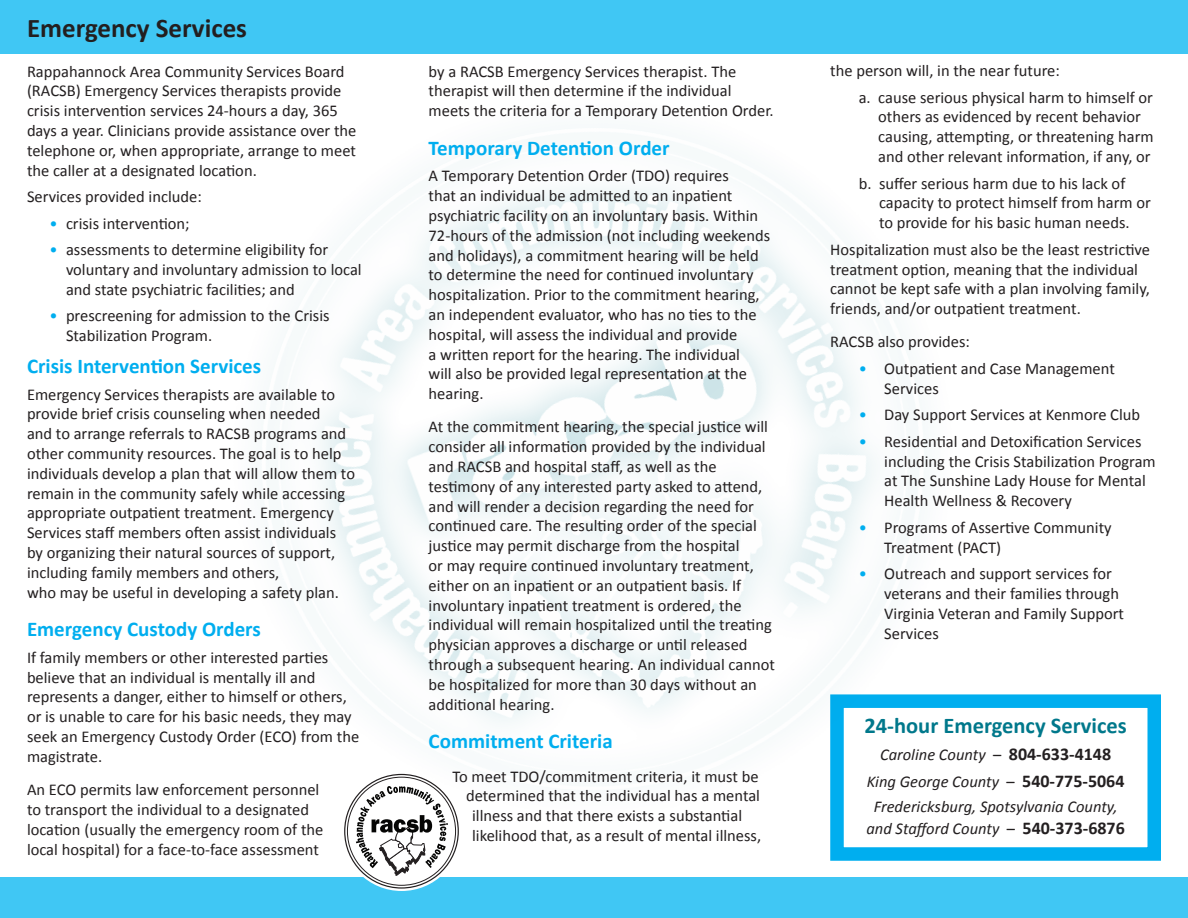
<style>
.page{position:relative;width:1188px;height:918px;background:#fff}
.page>*{position:absolute;margin:0;border:0;box-sizing:border-box;transform-origin:0 0}
.t1{font:700 27px "Calibri";color:#231f20}
.t2{font:700 22.5px "Calibri";color:#00788b}
.t3{font:700 21px "Calibri";color:#00aeef}
.t4{font:16.5px/19.8px "Calibri";color:#231f20}
.t5{font:italic 16.5px/21.6px "Calibri";color:#231f20;text-align:center}
.s1{color:#00aeef}
.s2{font-style:normal}
.s3{font-weight:700;font-style:normal;font-size:18px}
</style>
<div class="page">
<div style="left:830px;top:694px;width:331px;height:167px;border:14px solid #00aeef"></div>
<div style="left:0;top:0;width:1188px;height:54px;background:#40c7f4"></div>
<svg style="left:121px;top:694px;width:945px;height:184px"></svg>
<img style="left:218px;top:180px;width:752px;height:653px">
<div style="left:0;top:878px;width:1188px;height:40px;background:#40c7f4"></div>
<svg style="left:344px;top:773px;width:115px;height:116px"></svg>
<p class="t1" style="left:27px;top:11px;width:222px">Emergency Services</p>
<p class="t4" style="left:27px;top:61px;width:331px">Rappahannock Area Community Services Board (RACSB) Emergency Services therapists provide crisis intervention services 24-hours a day, 365 days a year. Clinicians provide assistance over the telephone or, when appropriate, arrange to meet the caller at a designated location.</p>
<p class="t4" style="left:27px;top:187px;width:176px">Services provided include:</p>
<p class="t4" style="left:50px;top:213px;width:142px"><span class="s1">•</span> crisis intervention;</p>
<p class="t4" style="left:66px;top:240px;width:297px;text-indent:-16px"><span class="s1">•</span> assessments to determine eligibility for voluntary and involuntary admission to local and state psychiatric facilities; and</p>
<p class="t4" style="left:66px;top:306px;width:265px;text-indent:-16px"><span class="s1">•</span> prescreening for admission to the Crisis<br>Stabilization Program.</p>
<p class="t3" style="left:27px;top:353px;width:236px">Crisis Intervention Services</p>
<p class="t4" style="left:27px;top:384px;width:330px">Emergency Services therapists are available to provide brief crisis counseling when needed<br>and to arrange referrals to RACSB programs and other community resources. The goal is to help individuals develop a plan that will allow them to remain in the community safely while accessing appropriate outpatient treatment. Emergency Services staff members often assist individuals by organizing their natural sources of support, including family members and others,<br>who may be useful in developing a safety plan.</p>
<p class="t3" style="left:27px;top:616px;width:235px">Emergency Custody Orders</p>
<p class="t4" style="left:27px;top:648px;width:334px">If family members or other interested parties believe that an individual is mentally ill and represents a danger, either to himself or others, or is unable to care for his basic needs, they may seek an Emergency Custody Order (ECO) from the magistrate.</p>
<p class="t4" style="left:27px;top:780px;width:298px">An ECO permits law enforcement personnel to transport the individual to a designated location (usually the emergency room of the local hospital) for a face-to-face assessment</p>
<p class="t4" style="left:429px;top:61px;width:347px">by a RACSB Emergency Services therapist. The therapist will then determine if the individual meets the criteria for a Temporary Detention Order.</p>
<p class="t3" style="left:429px;top:134px;width:243px">Temporary Detention Order</p>
<p class="t4" style="left:429px;top:166px;width:343px">A Temporary Detention Order (TDO) requires<br>that an individual be admitted to an inpatient psychiatric facility on an involuntary basis. Within 72-hours of the admission (not including weekends and holidays), a commitment hearing will be held to determine the need for continued involuntary hospitalization. Prior to the commitment hearing, an independent evaluator, who has no ties to the hospital, will assess the individual and provide<br>a written report for the hearing. The individual<br>will also be provided legal representation at the hearing.</p>
<p class="t4" style="left:429px;top:417px;width:348px">At the commitment hearing, the special justice will consider all information provided by the individual and RACSB and hospital staff, as well as the testimony of any interested party asked to attend, and will render a decision regarding the need for continued care. The resulting order of the special justice may permit discharge from the hospital<br>or may require continued involuntary treatment, either on an inpatient or an outpatient basis. If involuntary inpatient treatment is ordered, the individual will remain hospitalized until the treating physician approves a discharge or until released through a subsequent hearing. An individual cannot be hospitalized for more than 30 days without an additional hearing.</p>
<p class="t3" style="left:429px;top:728px;width:186px">Commitment Criteria</p>
<p class="t4" style="left:453px;top:766px;width:308px">To meet TDO/commitment criteria, it must be</p>
<p class="t4" style="left:466px;top:786px;width:295px">determined that the individual has a mental</p>
<p class="t4" style="left:472px;top:806px;width:272px">illness and that there exists a substantial</p>
<p class="t4" style="left:472px;top:826px;width:291px">likelihood that, as a result of mental illness,</p>
<p class="t4" style="left:830px;top:61px;width:231px">the person will, in the near future:</p>
<p class="t4" style="left:878px;top:87px;width:277px;text-indent:-20px">a. cause serious physical harm to himself or others as evidenced by recent behavior causing, attempting, or threatening harm and other relevant information, if any, or</p>
<p class="t4" style="left:879px;top:173px;width:273px;text-indent:-20px">b. suffer serious harm due to his lack of capacity to protect himself from harm or to provide for his basic human needs.</p>
<p class="t4" style="left:830px;top:239px;width:321px">Hospitalization must also be the least restrictive treatment option, meaning that the individual cannot be kept safe with a plan involving family, friends, and/or outpatient treatment.</p>
<p class="t4" style="left:830px;top:332px;width:141px">RACSB also provides:</p>
<p class="t4" style="left:884px;top:359px;width:232px;text-indent:-26px"><span class="s1">•</span> Outpatient and Case Management<br>Services</p>
<p class="t4" style="left:859px;top:405px;width:283px"><span class="s1">•</span> Day Support Services at Kenmore Club</p>
<p class="t4" style="left:884px;top:432px;width:273px;text-indent:-26px"><span class="s1">•</span> Residential and Detoxification Services including the Crisis Stabilization Program at The Sunshine Lady House for Mental Health Wellness &amp; Recovery</p>
<p class="t4" style="left:884px;top:518px;width:229px;text-indent:-26px"><span class="s1">•</span> Programs of Assertive Community<br>Treatment (PACT)</p>
<p class="t4" style="left:884px;top:564px;width:241px;text-indent:-26px"><span class="s1">•</span> Outreach and support services for veterans and their families through<br>Virginia Veteran and Family Support<br>Services</p>
<p class="t2" style="left:864px;top:711px;width:264px">24-hour Emergency Services</p>
<p class="t5" style="left:880px;top:743px;width:233px">Caroline County <span class="s2">–</span> <span class="s3">804-633-4148</span></p>
<p class="t5" style="left:867px;top:770px;width:259px">King George County <span class="s2">–</span> <span class="s3">540-775-5064</span></p>
<p class="t5" style="left:866px;top:795px;width:260px">Fredericksburg, Spotsylvania County, and Stafford County <span class="s2">–</span> <span class="s3">540-373-6876</span></p>
</div>
